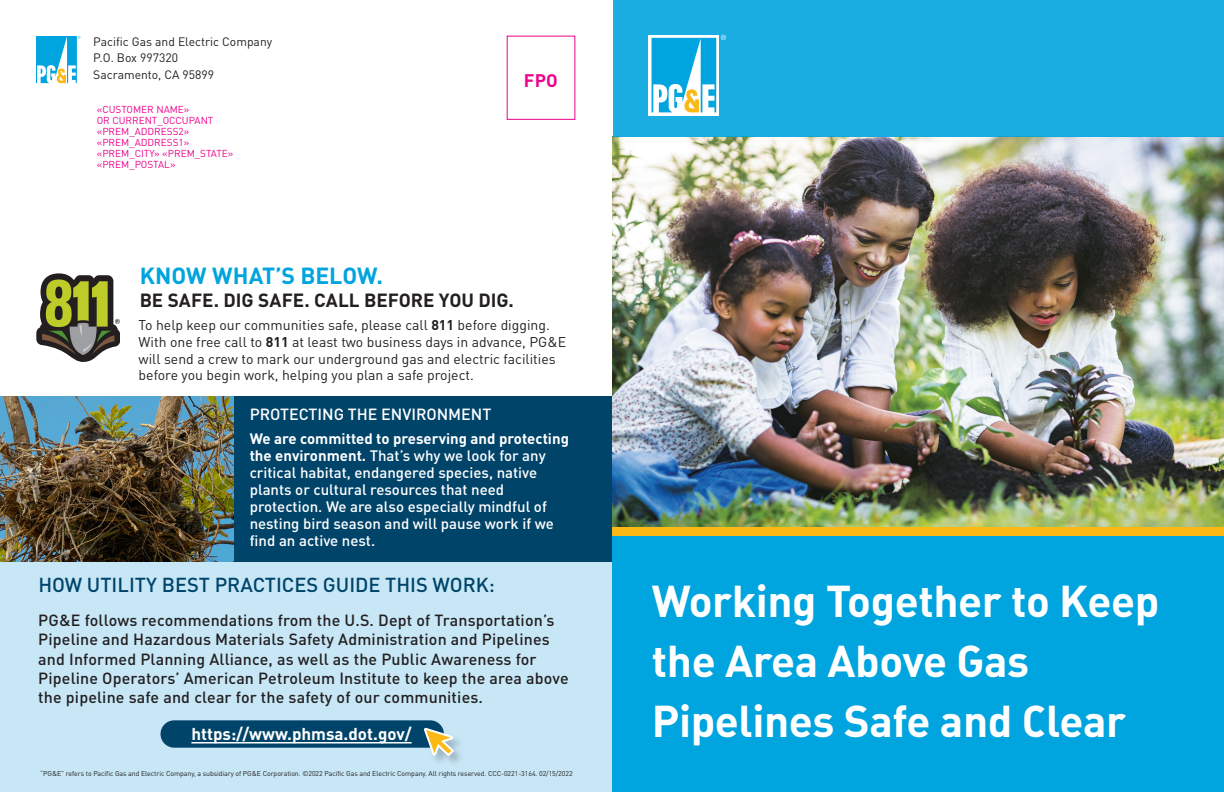
<style>
.page{position:relative;width:1224px;height:792px;background:#fff}
.page>*{position:absolute;margin:0;border:0;box-sizing:border-box;transform-origin:0 0}
.t1{font:700 44px/60px "DINOT";letter-spacing:-.01em;color:#fff}
.t2{font:700 23.1px "DINOT";letter-spacing:-.005em;color:#00a4de}
.Body_Copy{font:500 20px "DINOT";color:#00446a}
.t3{font:700 18.9px "DINOT";letter-spacing:-.005em;color:#231f20}
.copy{font:700 18px "DINOT";color:#ed028c}
.Questions{font:700 17px "DINOT";color:#fff}
.Questions-2{font:500 16px/19.2px "DINOT";letter-spacing:.01em;color:#231f20}
.Body_Copy-2{font:500 16px "DINOT";color:#fff}
.t4{font:500 15px/17px "DINOT";color:#fff}
.t5{font:14px/16.8px "DINOT";color:#231f20}
.t6{font:12.1px "DINOT";color:#231f20}
.t7{font:10px "DINOT";color:#ed028c}
.t8{font:7px "DINOT";letter-spacing:-.01em;color:#231f20}
.s1{font-weight:700}
</style>
<div class="page">
<div style="left:0;top:549px;width:612px;height:243px;background:#c7e7f6"></div>
<div style="left:36px;top:396px;width:577px;height:166px;background:#00446a"></div>
<img style="left:612px;top:137px;width:612px;height:390px">
<svg style="left:36px;top:36px;width:45px;height:47px"></svg>
<svg style="left:36px;top:273px;width:84px;height:89px"></svg>
<img style="left:0;top:396px;width:234px;height:166px">
<div style="left:612px;top:536px;width:612px;height:256px;background:#00a4de"></div>
<div style="left:613px;top:0;width:611px;height:137px;background:#1aade1"></div>
<div style="left:648px;top:35px;width:71px;height:80px;background:linear-gradient(to right,#fff,#fff)"></div>
<svg style="left:652px;top:35px;width:74px;height:77px;background:#5ac1e0"></svg>
<div style="left:161px;top:720px;width:283px;height:28px;background:#00446a;border-radius:14px"></div>
<hr style="left:191px;top:742px;width:221px;height:2px;background:#fff">
<div style="left:424px;top:728px;width:41px;height:39px;background:#231f20;opacity:.25"></div>
<svg style="left:423px;top:726px;width:33px;height:32px"></svg>
<div style="left:612px;top:527px;width:612px;height:9px;background:#fcb814"></div>
<p class="t6" style="left:93px;top:34px;width:181px">Pacific Gas and Electric Company</p>
<p class="t6" style="left:93px;top:51px;width:86px">P.O. Box 997320</p>
<p class="t6" style="left:93px;top:68px;width:122px">Sacramento, CA 95899</p>
<p class="copy" style="left:524px;top:68px;width:35px">FPO</p>
<p class="t7" style="left:97px;top:103px;width:94px">«CUSTOMER NAME»</p>
<p class="t7" style="left:97px;top:114px;width:118px">OR CURRENT_OCCUPANT</p>
<p class="t7" style="left:97px;top:125px;width:94px">«PREM_ADDRESS2»</p>
<p class="t7" style="left:97px;top:136px;width:94px">«PREM_ADDRESS1»</p>
<p class="t7" style="left:97px;top:147px;width:138px">«PREM_CITY» «PREM_STATE»</p>
<p class="t7" style="left:97px;top:158px;width:80px">«PREM_POSTAL»</p>
<p class="t2" style="left:140px;top:261px;width:245px">KNOW WHAT’S BELOW.</p>
<p class="t3" style="left:140px;top:288px;width:376px">BE SAFE. DIG SAFE. CALL BEFORE YOU DIG.</p>
<p class="t5" style="left:139px;top:316px;width:429px">To help keep our communities safe, please call <span class="s1">811</span> before digging.<br>With one free call to <span class="s1">811</span> at least two business days in advance, PG&amp;E will send a crew to mark our underground gas and electric facilities before you begin work, helping you plan a safe project.</p>
<p class="Body_Copy-2" style="left:250px;top:404px;width:243px">PROTECTING THE ENVIRONMENT</p>
<p class="t4" style="left:250px;top:430px;width:321px"><span class="s1">We are committed to preserving and protecting the environment.</span> That’s why we look for any critical habitat, endangered species, native plants or cultural resources that need protection. We are also especially mindful of nesting bird season and will pause work if we find an active nest.</p>
<p class="Body_Copy" style="left:38px;top:572px;width:458px">HOW UTILITY BEST PRACTICES GUIDE THIS WORK:</p>
<p class="Questions-2" style="left:38px;top:610px;width:532px">PG&amp;E follows recommendations from the U.S. Dept of Transportation’s Pipeline and Hazardous Materials Safety Administration and Pipelines and Informed Planning Alliance, as well as the Public Awareness for Pipeline Operators’ American Petroleum Institute to keep the area above the pipeline safe and clear for the safety of our communities.</p>
<p class="Questions" style="left:191px;top:723px;width:222px">https://www.phmsa.dot.gov/</p>
<p class="t8" style="left:40px;top:769px;width:534px">“PG&amp;E” refers to Pacific Gas and Electric Company, a subsidiary of PG&amp;E Corporation. ©2022 Pacific Gas and Electric Company. All rights reserved. CCC-0221-3164. 02/15/2022</p>
<p class="t1" style="left:652px;top:570px;width:509px">Working Together to Keep the Area Above Gas</p>
<p class="t1" style="left:652px;top:690px;width:476px">Pipelines Safe and Clear</p>
</div>
